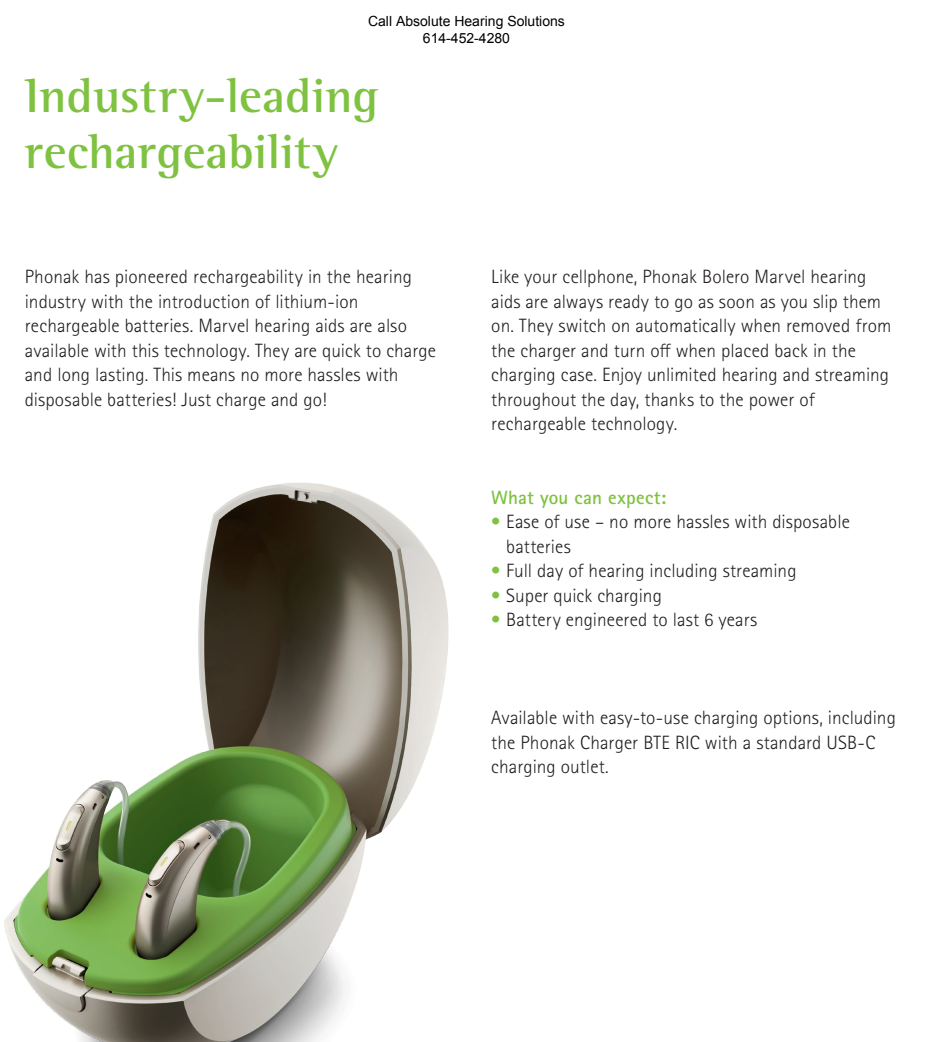
<style>
.page{position:relative;width:933px;height:1042px;background:#fff}
.page>*{position:absolute;margin:0;border:0;box-sizing:border-box;transform-origin:0 0}
.PHO_Main_Chapter_tit{font:700 49px/56px "Rotis Semi Serif Pro";color:#7fc241}
.PHO_Bodycopy_11pt_Bl{font:300 19.25px/24.5px "Rotis Sans Serif Pro";letter-spacing:.005em;color:#231f20}
.PHO_Marginalia_8pt_B{font:300 19.25px/24.5px "Rotis Sans Serif Pro";letter-spacing:.005em;color:#231f20}
.PHO_Headline_14pt_Gr{font:700 19.25px "Rotis Sans Serif Pro";letter-spacing:.01em;color:#7fc241}
.t1{font:14px/16.8px "Arial";color:#000;text-align:center}
.s1{color:#7fc241}
</style>
<div class="page">
<img style="left:4px;top:482px;width:445px;height:560px">
<p class="t1" style="left:368px;top:13px;width:198px">Call Absolute Hearing Solutions<br>614-452-4280</p>
<p class="PHO_Main_Chapter_tit" style="left:25px;top:67px;width:355px">Industry-leading rechargeability</p>
<p class="PHO_Bodycopy_11pt_Bl" style="left:25px;top:265px;width:413px">Phonak has pioneered rechargeability in the hearing industry with the introduction of lithium-ion rechargeable batteries. Marvel hearing aids are also available with this technology. They are quick to charge and long lasting. This means no more hassles with disposable batteries! Just charge and go!</p>
<p class="PHO_Bodycopy_11pt_Bl" style="left:491px;top:265px;width:401px">Like your cellphone, Phonak Bolero Marvel hearing aids are always ready to go as soon as you slip them on. They switch on automatically when removed from the charger and turn off when placed back in the charging case. Enjoy unlimited hearing and streaming throughout the day, thanks to the power of rechargeable technology.</p>
<p class="PHO_Headline_14pt_Gr" style="left:491px;top:485px;width:176px">What you can expect:</p>
<p class="PHO_Bodycopy_11pt_Bl" style="left:506px;top:510px;width:345px;text-indent:-15px"><span class="s1">•</span> Ease of use – no more hassles with disposable batteries</p>
<p class="PHO_Bodycopy_11pt_Bl" style="left:491px;top:559px;width:307px"><span class="s1">•</span> Full day of hearing including streaming</p>
<p class="PHO_Bodycopy_11pt_Bl" style="left:491px;top:583px;width:172px"><span class="s1">•</span> Super quick charging</p>
<p class="PHO_Bodycopy_11pt_Bl" style="left:491px;top:608px;width:267px"><span class="s1">•</span> Battery engineered to last 6 years</p>
<p class="PHO_Marginalia_8pt_B" style="left:491px;top:706px;width:406px">Available with easy-to-use charging options, including the Phonak Charger BTE RIC with a standard USB-C charging outlet.</p>
</div>
